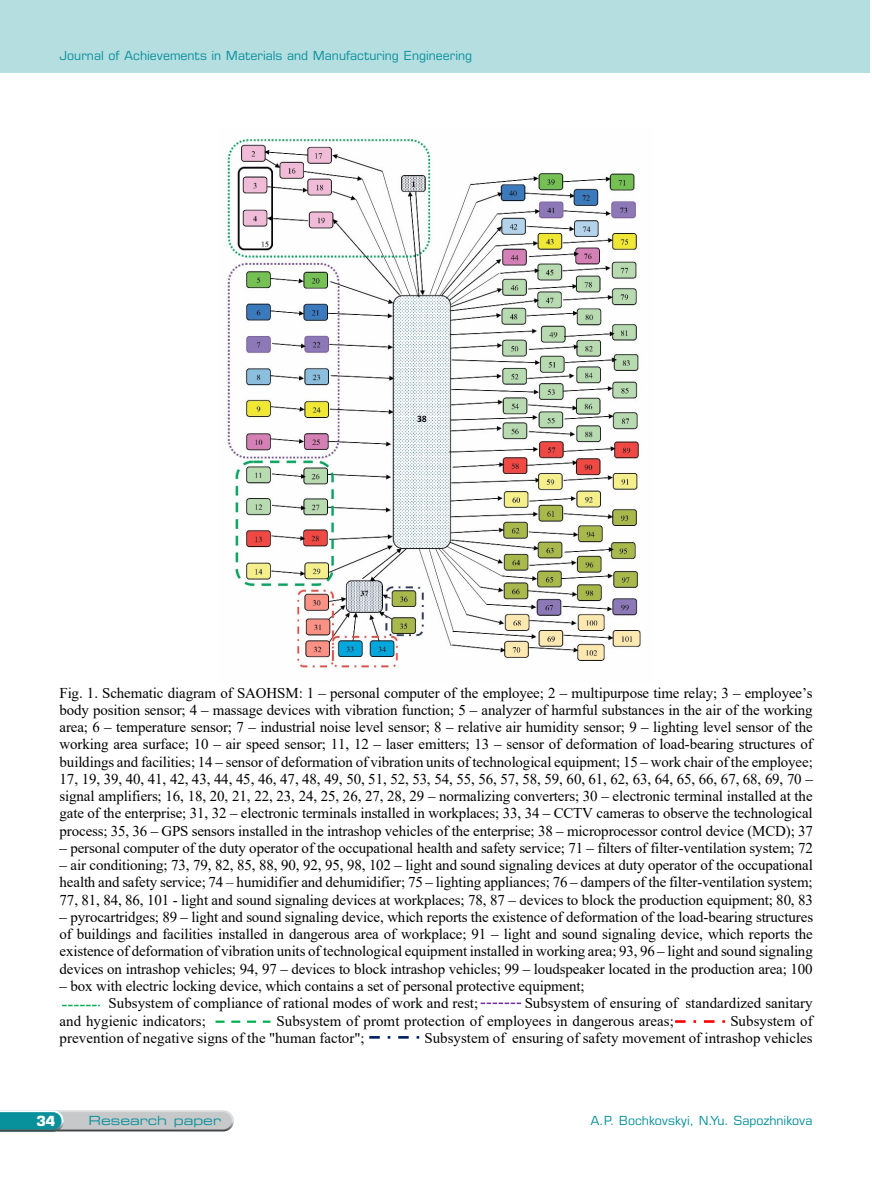
<style>
.page{position:relative;width:872px;height:1191px;background:#fff}
.page>*{position:absolute;margin:0;border:0;box-sizing:border-box;transform-origin:0 0}
.t1{font:15px "Times New Roman";letter-spacing:-.005em;color:#000}
.t2{font:700 14.1px "Eurostile LT Pro";color:#fff}
.t3{font:12.6px "Eurostile LT Pro";color:#09919b}
.t4{font:12.6px "Eurostile LT Pro Ex 2";color:#09919b}
</style>
<div class="page">
<svg style="left:0;top:1110px;width:234px;height:21px;background:#99b7ba"></svg>
<div style="left:0;top:0;width:870px;height:72px;background:#b5dee1"></div>
<img style="left:227px;top:138px;width:414px;height:531px">
<svg style="left:62px;top:1004px;width:38px;height:2px"></svg>
<svg style="left:480px;top:1002px;width:41px;height:2px"></svg>
<svg style="left:215px;top:1020px;width:55px;height:2px"></svg>
<svg style="left:675px;top:1020px;width:50px;height:2px"></svg>
<svg style="left:369px;top:1036px;width:50px;height:2px"></svg>
<p class="t3" style="left:60px;top:48px;width:414px">Journal of Achievements in Materials and Manufacturing Engineering</p>
<p class="t1" style="left:60px;top:682px;width:754px">Fig. 1. Schematic diagram of SAOHSM: 1 ‒ personal computer of the employee; 2 ‒ multipurpose time relay; 3 ‒ employee’s</p>
<p class="t1" style="left:60px;top:699px;width:754px">body position sensor; 4 ‒ massage devices with vibration function; 5 ‒ analyzer of harmful substances in the air of the working</p>
<p class="t1" style="left:60px;top:716px;width:754px">area; 6 ‒ temperature sensor; 7 ‒ industrial noise level sensor; 8 ‒ relative air humidity sensor; 9 ‒ lighting level sensor of the</p>
<p class="t1" style="left:60px;top:734px;width:754px">working area surface; 10 ‒ air speed sensor; 11, 12 ‒ laser emitters; 13 ‒ sensor of deformation of load-bearing structures of</p>
<p class="t1" style="left:60px;top:751px;width:754px">buildings and facilities; 14 ‒ sensor of deformation of vibration units of technological equipment; 15 ‒ work chair of the employee;</p>
<p class="t1" style="left:60px;top:768px;width:754px">17, 19, 39, 40, 41, 42, 43, 44, 45, 46, 47, 48, 49, 50, 51, 52, 53, 54, 55, 56, 57, 58, 59, 60, 61, 62, 63, 64, 65, 66, 67, 68, 69, 70 ‒</p>
<p class="t1" style="left:60px;top:785px;width:754px">signal amplifiers; 16, 18, 20, 21, 22, 23, 24, 25, 26, 27, 28, 29 ‒ normalizing converters; 30 ‒ electronic terminal installed at the</p>
<p class="t1" style="left:60px;top:803px;width:754px">gate of the enterprise; 31, 32 ‒ electronic terminals installed in workplaces; 33, 34 ‒ CCTV cameras to observe the technological</p>
<p class="t1" style="left:60px;top:820px;width:755px">process; 35, 36 ‒ GPS sensors installed in the intrashop vehicles of the enterprise; 38 ‒ microprocessor control device (MCD); 37</p>
<p class="t1" style="left:60px;top:837px;width:754px">‒ personal computer of the duty operator of the occupational health and safety service; 71 ‒ filters of filter-ventilation system; 72</p>
<p class="t1" style="left:60px;top:854px;width:755px">‒ air conditioning; 73, 79, 82, 85, 88, 90, 92, 95, 98, 102 ‒ light and sound signaling devices at duty operator of the occupational</p>
<p class="t1" style="left:60px;top:872px;width:754px">health and safety service; 74 – humidifier and dehumidifier; 75 ‒ lighting appliances; 76 ‒ dampers of the filter-ventilation system;</p>
<p class="t1" style="left:60px;top:889px;width:755px">77, 81, 84, 86, 101 - light and sound signaling devices at workplaces; 78, 87 ‒ devices to block the production equipment; 80, 83</p>
<p class="t1" style="left:60px;top:906px;width:755px">‒ pyrocartridges; 89 ‒ light and sound signaling device, which reports the existence of deformation of the load-bearing structures</p>
<p class="t1" style="left:60px;top:923px;width:754px">of buildings and facilities installed in dangerous area of workplace; 91 ‒ light and sound signaling device, which reports the</p>
<p class="t1" style="left:60px;top:940px;width:754px">existence of deformation of vibration units of technological equipment installed in working area; 93, 96 ‒ light and sound signaling</p>
<p class="t1" style="left:60px;top:958px;width:754px">devices on intrashop vehicles; 94, 97 ‒ devices to block intrashop vehicles; 99 ‒ loudspeaker located in the production area; 100</p>
<p class="t1" style="left:60px;top:975px;width:526px">‒ box with electric locking device, which contains a set of personal protective equipment;</p>
<p class="t1" style="left:109px;top:992px;width:371px">Subsystem of compliance of rational modes of work and rest;</p>
<p class="t1" style="left:524px;top:992px;width:289px">Subsystem of ensuring of standardized sanitary</p>
<p class="t1" style="left:60px;top:1010px;width:148px">and hygienic indicators;</p>
<p class="t1" style="left:276px;top:1010px;width:399px">Subsystem of promt protection of employees in dangerous areas;</p>
<p class="t1" style="left:730px;top:1010px;width:84px">Subsystem of</p>
<p class="t1" style="left:60px;top:1027px;width:306px">prevention of negative signs of the "human factor";</p>
<p class="t1" style="left:424px;top:1027px;width:390px">Subsystem of ensuring of safety movement of intrashop vehicles</p>
<p class="t2" style="left:36px;top:1112px;width:20px">34</p>
<p class="t4" style="left:88px;top:1112px;width:134px">Research paper</p>
<p class="t3" style="left:590px;top:1113px;width:223px">A.P. Bochkovskyi, N.Yu. Sapozhnikova</p>
</div>
